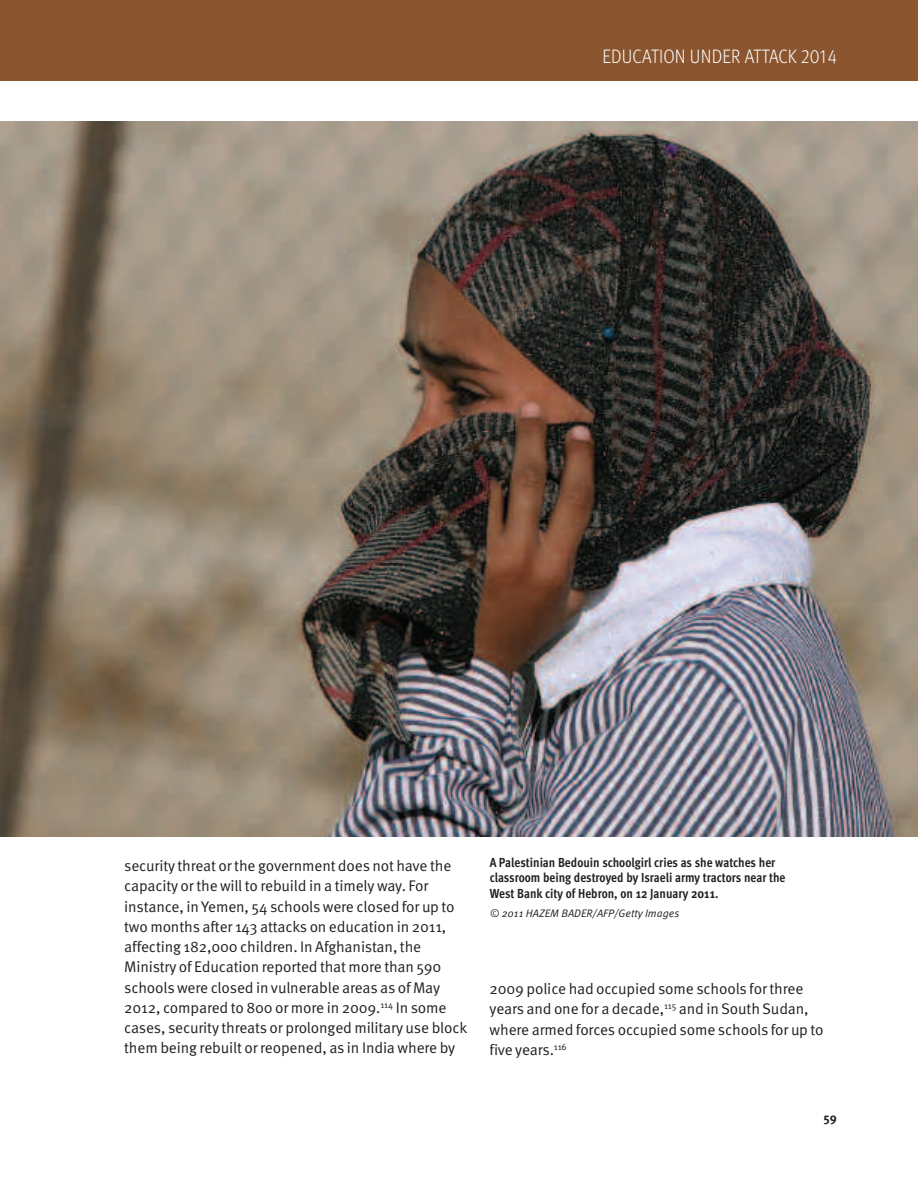
<style>
.page{position:relative;width:918px;height:1188px;background:#fff}
.page>*{position:absolute;margin:0;border:0;box-sizing:border-box;transform-origin:0 0}
.t1{font:300 19.5px "Meta Pro";letter-spacing:.01em;color:#fff;scale:.9 1}
.t2{font:15.3px/20.2px "Meta Pro Norm";letter-spacing:-.01em;color:#231f20}
.t3{font:700 condensed 13.2px/15.3px "Meta Pro";color:#231f20}
.t4{font:700 12.3px "Meta Pro";color:#231f20}
.t5{font:10.8px "Meta Pro Norm Ita";color:#231f20}
</style>
<div class="page">
<div style="left:0;top:0;width:918px;height:81px;background:#8a552f"></div>
<hr style="left:0;top:0;width:1px;height:81px;background:#0c0707">
<img style="left:0;top:122px;width:918px;height:715px">
<p class="t1" style="left:602px;top:49px;width:262px">EDUCATION UNDER ATTACK 2014</p>
<p class="t2" style="left:124px;top:857px;width:345px">security threat or the government does not have the capacity or the will to rebuild in a timely way. For instance, in Yemen, 54 schools were closed for up to two months after 143 attacks on education in 2011, affecting 182,000 children. In Afghanistan, the Ministry of Education reported that more than 590 schools were closed in vulnerable areas as of May 2012, compared to 800 or more in 2009.<sup>114</sup> In some cases, security threats or prolonged military use block them being rebuilt or reopened, as in India where by</p>
<p class="t3" style="left:490px;top:856px;width:297px">A Palestinian Bedouin schoolgirl cries as she watches her classroom being destroyed by Israeli army tractors near the<br>West Bank city of Hebron, on 12 January 2011.</p>
<p class="t5" style="left:490px;top:909px;width:191px">© 2011 HAZEM BADER/AFP/Getty Images</p>
<p class="t2" style="left:490px;top:980px;width:336px">2009 police had occupied some schools for three years and one for a decade,<sup>115</sup> and in South Sudan, where armed forces occupied some schools for up to five years.<sup>116</sup></p>
<p class="t4" style="left:823px;top:1113px;width:15px">59</p>
</div>
